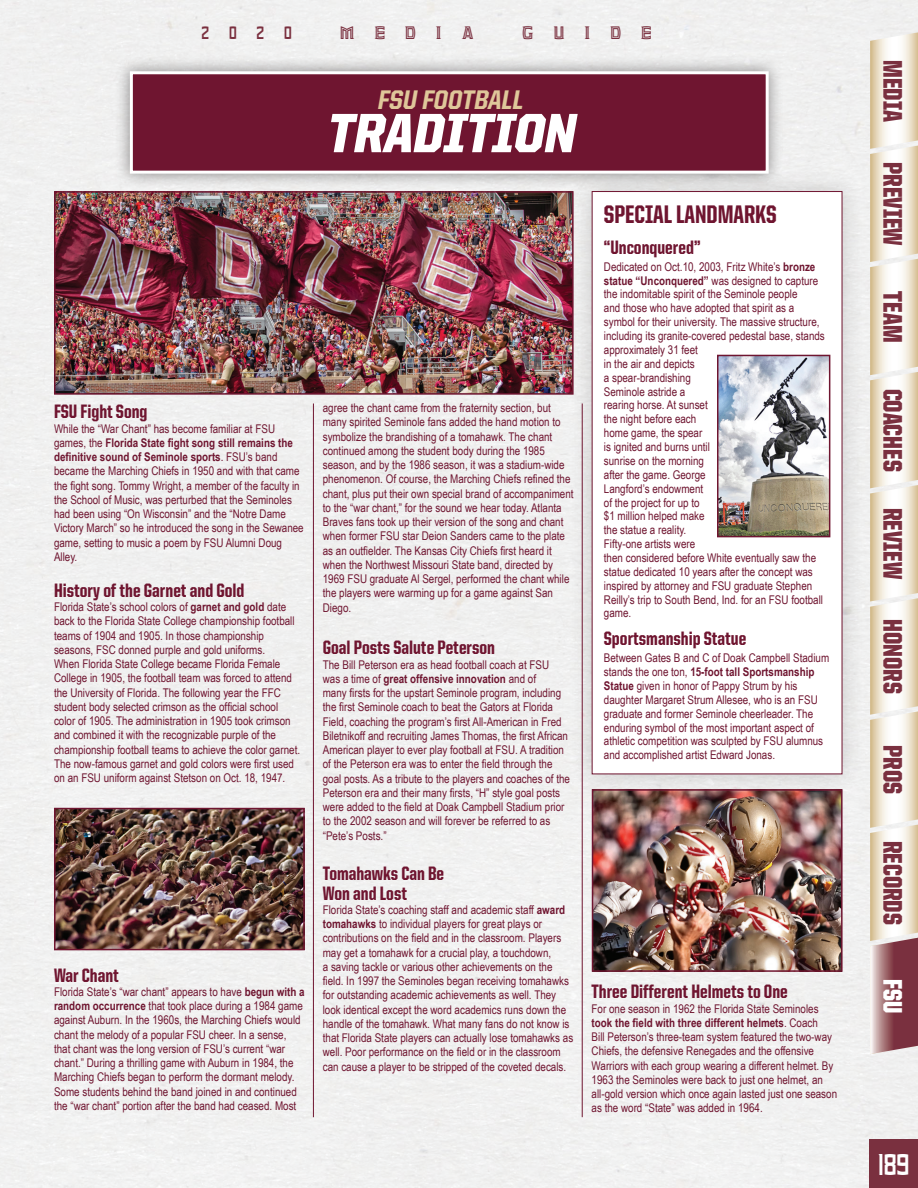
<style>
.page{position:relative;width:918px;height:1188px;background:#fff}
.page>*{position:absolute;margin:0;border:0;box-sizing:border-box;transform-origin:0 0}
.t1{font:italic 900 55.5px "United Sans Semi Cond";color:#fff}
.t2{font:700 30px "Unconquered";color:#fff}
.t3{font:900 27px "United Sans Cond";color:#7a303f}
.t4{font:italic 800 27px "United Sans Semi Cond";color:#dfc79a}
.t5{font:900 27px "United Sans Cond";color:#fff}
.t6{font:800 25.5px "United Sans Cond";color:#6f1530}
.t7{font:800 19.5px/19.5px "United Sans Cond";color:#6f1530}
.t8{font:700 18px "Unconquered";letter-spacing:1.1em;color:#7a303f}
.t9{font:12px/14.2px "Arial Narrow";color:#6f1530}
.s1{font-weight:700}
</style>
<div class="page">
<svg style="left:870px;top:32px;width:48px;height:1022px"></svg>
<div style="left:869px;top:1139px;width:49px;height:49px;background:#7a303f"></div>
<div style="left:569px;top:168px;width:296px;height:629px;background:#231f20;opacity:.2"></div>
<div style="left:592px;top:191px;width:250px;height:583px;background:#fff"></div>
<hr style="left:313px;top:404px;width:1px;height:713px;background:#6f1530">
<hr style="left:582px;top:404px;width:1px;height:713px;background:#6f1530">
<img style="left:720px;top:358px;width:107px;height:176px">
<div style="left:717px;top:355px;width:113px;height:182px;border:2px solid #6f1530"></div>
<img style="left:57px;top:811px;width:245px;height:136px">
<div style="left:54px;top:808px;width:251px;height:142px;border:2px solid #6f1530"></div>
<img style="left:595px;top:792px;width:245px;height:177px">
<div style="left:592px;top:789px;width:251px;height:183px;border:2px solid #6f1530"></div>
<div style="left:115px;top:56px;width:669px;height:133px;background:#231f20;opacity:.51"></div>
<div style="left:131px;top:73px;width:636px;height:99px;background:#6f1530"></div>
<div style="left:130px;top:71px;width:639px;height:103px;border:3px solid #fff"></div>
<img style="left:57px;top:194px;width:514px;height:198px">
<div style="left:54px;top:191px;width:520px;height:204px;border:2px solid #6f1530"></div>
<h3 class="t8" style="left:202px;top:26px;width:92px">2020</h3>
<h3 class="t8" style="left:340px;top:26px;width:134px">MEDIA</h3>
<h3 class="t8" style="left:522px;top:26px;width:131px">GUIDE</h3>
<h3 class="t4" style="left:377px;top:85px;width:152px">FSU FOOTBALL</h3>
<h1 class="t1" style="left:325px;top:103px;width:260px">TRADITION</h1>
<h3 class="t7" style="left:54px;top:402px;width:95px">FSU Fight Song</h3>
<p class="t9" style="left:54px;top:421px;width:251px">While the “War Chant” has become familiar at FSU games, the <span class="s1">Florida State fight song still remains the definitive sound of Seminole sports</span>. FSU’s band became the Marching Chiefs in 1950 and with that came the fight song. Tommy Wright, a member of the faculty in the School of Music, was perturbed that the Seminoles had been using “On Wisconsin” and the “Notre Dame Victory March” so he introduced the song in the Sewanee game, setting to music a poem by FSU Alumni Doug Alley.</p>
<h3 class="t7" style="left:54px;top:580px;width:192px">History of the Garnet and Gold</h3>
<p class="t9" style="left:54px;top:599px;width:248px">Florida State’s school colors of <span class="s1">garnet and gold</span> date back to the Florida State College championship football teams of 1904 and 1905. In those championship seasons, FSC donned purple and gold uniforms.<br>When Florida State College became Florida Female College in 1905, the football team was forced to attend the University of Florida. The following year the FFC student body selected crimson as the official school color of 1905. The administration in 1905 took crimson and combined it with the recognizable purple of the championship football teams to achieve the color garnet.<br>The now-famous garnet and gold colors were first used on an FSU uniform against Stetson on Oct. 18, 1947.</p>
<h3 class="t7" style="left:54px;top:965px;width:66px">War Chant</h3>
<p class="t9" style="left:54px;top:984px;width:252px">Florida State’s “war chant” appears to have <span class="s1">begun with a random occurrence</span> that took place during a 1984 game against Auburn. In the 1960s, the Marching Chiefs would chant the melody of a popular FSU cheer. In a sense, that chant was the long version of FSU’s current “war chant.” During a thrilling game with Auburn in 1984, the Marching Chiefs began to perform the dormant melody.<br>Some students behind the band joined in and continued the “war chant” portion after the band had ceased. Most</p>
<p class="t9" style="left:323px;top:400px;width:252px">agree the chant came from the fraternity section, but many spirited Seminole fans added the hand motion to symbolize the brandishing of a tomahawk. The chant continued among the student body during the 1985 season, and by the 1986 season, it was a stadium-wide phenomenon. Of course, the Marching Chiefs refined the chant, plus put their own special brand of accompaniment to the “war chant,” for the sound we hear today. Atlanta Braves fans took up their version of the song and chant when former FSU star Deion Sanders came to the plate as an outfielder. The Kansas City Chiefs first heard it when the Northwest Missouri State band, directed by 1969 FSU graduate Al Sergel, performed the chant while the players were warming up for a game against San Diego.</p>
<h3 class="t7" style="left:323px;top:638px;width:174px">Goal Posts Salute Peterson</h3>
<p class="t9" style="left:323px;top:657px;width:249px">The Bill Peterson era as head football coach at FSU<br>was a time of <span class="s1">great offensive innovation</span> and of<br>many firsts for the upstart Seminole program, including the first Seminole coach to beat the Gators at Florida Field, coaching the program’s first All-American in Fred Biletnikoff and recruiting James Thomas, the first African American player to ever play football at FSU. A tradition of the Peterson era was to enter the field through the goal posts. As a tribute to the players and coaches of the Peterson era and their many firsts, “H” style goal posts were added to the field at Doak Campbell Stadium prior to the 2002 season and will forever be referred to as “Pete’s Posts.”</p>
<h3 class="t7" style="left:323px;top:864px;width:123px">Tomahawks Can Be<br>Won and Lost</h3>
<p class="t9" style="left:323px;top:902px;width:252px">Florida State’s coaching staff and academic staff <span class="s1">award tomahawks</span> to individual players for great plays or contributions on the field and in the classroom. Players may get a tomahawk for a crucial play, a touchdown,<br>a saving tackle or various other achievements on the field. In 1997 the Seminoles began receiving tomahawks for outstanding academic achievements as well. They look identical except the word academics runs down the handle of the tomahawk. What many fans do not know is that Florida State players can actually lose tomahawks as well. Poor performance on the field or in the classroom can cause a player to be stripped of the coveted decals.</p>
<h3 class="t6" style="left:604px;top:201px;width:174px">SPECIAL LANDMARKS</h3>
<h3 class="t7" style="left:604px;top:237px;width:98px">“Unconquered”</h3>
<p class="t9" style="left:604px;top:259px;width:222px;line-height:13.8px">Dedicated on Oct.10, 2003, Fritz White’s <span class="s1">bronze statue “Unconquered”</span> was designed to capture the indomitable spirit of the Seminole people<br>and those who have adopted that spirit as a symbol for their university. The massive structure, including its granite-covered pedestal base, stands approximately 31 feet<br>in the air and depicts<br>a spear-brandishing<br>Seminole astride a<br>rearing horse. At sunset<br>the night before each<br>home game, the spear<br>is ignited and burns until<br>sunrise on the morning<br>after the game. George<br>Langford’s endowment<br>of the project for up to<br>$1 million helped make<br>the statue a reality.<br>Fifty-one artists were<br>then considered before White eventually saw the statue dedicated 10 years after the concept was inspired by attorney and FSU graduate Stephen<br>Reilly’s trip to South Bend, Ind. for an FSU football game.</p>
<h3 class="t7" style="left:604px;top:629px;width:144px">Sportsmanship Statue</h3>
<p class="t9" style="left:604px;top:651px;width:227px;line-height:13.8px">Between Gates B and C of Doak Campbell Stadium stands the one ton, <span class="s1">15-foot tall Sportsmanship Statue</span> given in honor of Pappy Strum by his daughter Margaret Strum Allesee, who is an FSU graduate and former Seminole cheerleader. The enduring symbol of the most important aspect of athletic competition was sculpted by FSU alumnus and accomplished artist Edward Jonas.</p>
<h3 class="t7" style="left:592px;top:982px;width:198px">Three Different Helmets to One</h3>
<p class="t9" style="left:592px;top:1001px;width:247px">For one season in 1962 the Florida State Seminoles <span class="s1">took the field with three different helmets</span>. Coach<br>Bill Peterson’s three-team system featured the two-way Chiefs, the defensive Renegades and the offensive Warriors with each group wearing a different helmet. By 1963 the Seminoles were back to just one helmet, an all-gold version which once again lasted just one season as the word “State” was added in 1964.</p>
<h3 class="t3" style="left:907px;top:60px;width:63px;rotate:90deg">MEDIA</h3>
<h3 class="t3" style="left:907px;top:162px;width:85px;rotate:90deg">PREVIEW</h3>
<h3 class="t3" style="left:907px;top:291px;width:53px;rotate:90deg">TEAM</h3>
<h3 class="t3" style="left:907px;top:389px;width:84px;rotate:90deg">COACHES</h3>
<h3 class="t3" style="left:907px;top:508px;width:73px;rotate:90deg">REVIEW</h3>
<h3 class="t3" style="left:907px;top:619px;width:76px;rotate:90deg">HONORS</h3>
<h3 class="t3" style="left:907px;top:745px;width:50px;rotate:90deg">PROS</h3>
<h3 class="t3" style="left:907px;top:841px;width:85px;rotate:90deg">RECORDS</h3>
<h3 class="t5" style="left:907px;top:979px;width:36px;rotate:90deg">FSU</h3>
<h2 class="t2" style="left:878px;top:1153px;width:33px">189</h2>
</div>
